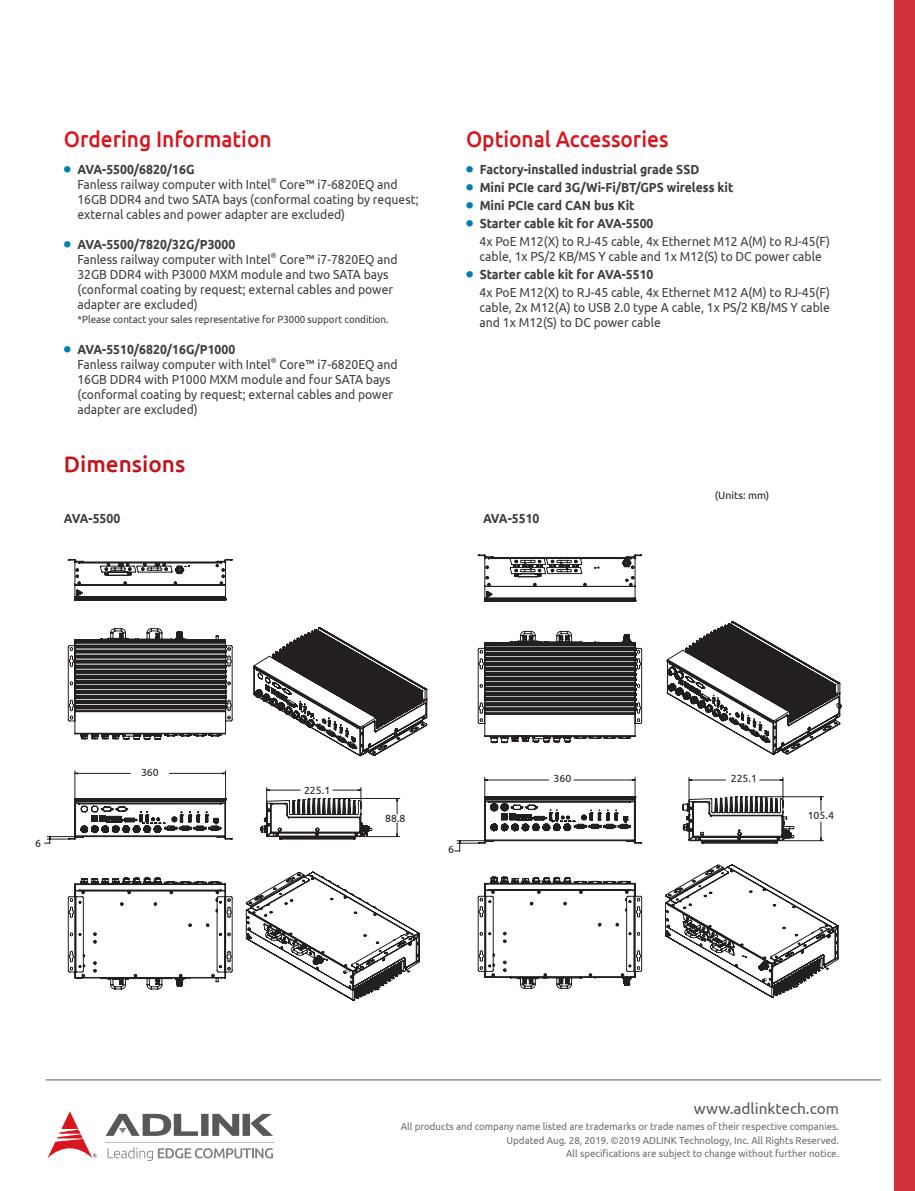
<style>
.page{position:relative;width:915px;height:1191px;background:#fff}
.page>*{position:absolute;margin:0;border:0;box-sizing:border-box;transform-origin:0 0}
.t1{font:500 22.5px "Ubuntu";color:#d7171f;scale:.93 1}
.t2{font:500 22.5px "Ubuntu";color:#c4121a}
.t3{font:15.3px "Ubuntu";color:#57585a}
.t4{font:13.2px/15px "Ubuntu";color:#3e3e3f;scale:.92 1}
.t5{font:700 13.2px "Ubuntu";color:#3e3e3f;scale:.92 1}
.t6{font:10.5px "Ubuntu";color:#3e3e3f;scale:.92 1}
.t7{font:10.5px "Ubuntu";color:#231f20}
.t8{font:10.2px/13.5px "Ubuntu";color:#6c6d70;text-align:right;scale:.95 1}
.t9{font:7.65px "Ubuntu";color:#3e3e3f;scale:.92 1}
.s1{font-family:"Adobe Ming Std";font-weight:300;font-size:7.2px;color:#007fb4}
.s2{font-weight:700}
</style>
<div class="page">
<hr style="left:46px;top:1079px;width:834px;height:1px;background:#57585a">
<div style="left:893px;top:0;width:21px;height:1191px;background:#d13138"></div>
<svg style="left:106px;top:1113px;width:166px;height:22px"></svg>
<svg style="left:47px;top:1111px;width:50px;height:47px"></svg>
<svg style="left:107px;top:1147px;width:166px;height:14px"></svg>
<hr style="left:105px;top:1142px;width:168px;height:1px;background:#bcbdc0">
<hr style="left:361px;top:836px;width:38px;height:1px;background:#231f20">
<hr style="left:334px;top:798px;width:65px;height:1px;background:#231f20">
<svg style="left:68px;top:628px;width:164px;height:112px"></svg>
<svg style="left:253px;top:627px;width:174px;height:129px"></svg>
<svg style="left:68px;top:559px;width:164px;height:41px"></svg>
<svg style="left:68px;top:877px;width:164px;height:112px"></svg>
<svg style="left:44px;top:770px;width:354px;height:74px"></svg>
<svg style="left:245px;top:871px;width:175px;height:130px"></svg>
<hr style="left:757px;top:796px;width:66px;height:1px;background:#231f20">
<hr style="left:783px;top:840px;width:40px;height:1px;background:#231f20">
<svg style="left:477px;top:631px;width:165px;height:112px"></svg>
<svg style="left:666px;top:621px;width:175px;height:134px"></svg>
<svg style="left:477px;top:554px;width:165px;height:48px"></svg>
<svg style="left:454px;top:777px;width:367px;height:74px"></svg>
<svg style="left:477px;top:876px;width:165px;height:112px"></svg>
<svg style="left:665px;top:864px;width:173px;height:134px"></svg>
<h1 class="t1" style="left:64px;top:124px;width:225px">Ordering Information</h1>
<p class="t4" style="left:77px;top:161px;width:212px;text-indent:-14px"><span class="s1">●</span> <span class="s2">AVA-5500/6820/16G<br></span>Fanless railway computer with Intel</p>
<p class="t9" style="left:271px;top:175px;width:8px">®</p>
<p class="t4" style="left:77px;top:176px;width:372px;text-indent:202px">Core™ i7-6820EQ and<br>16GB DDR4 and two SATA bays (conformal coating by request; external cables and power adapter are excluded)</p>
<p class="t4" style="left:77px;top:236px;width:212px;text-indent:-14px"><span class="s1">●</span> <span class="s2">AVA-5500/7820/32G/P3000<br></span>Fanless railway computer with Intel</p>
<p class="t9" style="left:271px;top:250px;width:8px">®</p>
<p class="t4" style="left:77px;top:251px;width:349px;text-indent:202px">Core™ i7-7820EQ and 32GB DDR4 with P3000 MXM module and two SATA bays (conformal coating by request; external cables and power adapter are excluded)</p>
<p class="t6" style="left:77px;top:313px;width:339px">*Please contact your sales representative for P3000 support condition.</p>
<p class="t4" style="left:77px;top:341px;width:212px;text-indent:-14px"><span class="s1">●</span> <span class="s2">AVA-5510/6820/16G/P1000<br></span>Fanless railway computer with Intel</p>
<p class="t9" style="left:271px;top:355px;width:8px">®</p>
<p class="t4" style="left:77px;top:356px;width:349px;text-indent:202px">Core™ i7-6820EQ and 16GB DDR4 with P1000 MXM module and four SATA bays (conformal coating by request; external cables and power adapter are excluded)</p>
<h1 class="t2" style="left:64px;top:450px;width:123px">Dimensions</h1>
<h1 class="t1" style="left:466px;top:124px;width:219px">Optional Accessories</h1>
<p class="t5" style="left:466px;top:161px;width:255px"><span class="s1">●</span> Factory-installed industrial grade SSD</p>
<p class="t5" style="left:466px;top:179px;width:292px"><span class="s1">●</span> Mini PCIe card 3G/Wi-Fi/BT/GPS wireless kit</p>
<p class="t5" style="left:466px;top:197px;width:185px"><span class="s1">●</span> Mini PCIe card CAN bus Kit</p>
<p class="t4" style="left:479px;top:214px;width:382px;line-height:18px;text-indent:-14px"><span class="s1">●</span> <span class="s2">Starter cable kit for AVA-5500<br></span>4x PoE M12(X) to RJ-45 cable, 4x Ethernet M12 A(M) to RJ-45(F)</p>
<p class="t4" style="left:479px;top:248px;width:373px">cable, 1x PS/2 KB/MS Y cable and 1x M12(S) to DC power cable</p>
<p class="t4" style="left:479px;top:265px;width:382px;line-height:18px;text-indent:-14px"><span class="s1">●</span> <span class="s2">Starter cable kit for AVA-5510<br></span>4x PoE M12(X) to RJ-45 cable, 4x Ethernet M12 A(M) to RJ-45(F)</p>
<p class="t4" style="left:479px;top:299px;width:382px">cable, 2x M12(A) to USB 2.0 type A cable, 1x PS/2 KB/MS Y cable and 1x M12(S) to DC power cable</p>
<p class="t7" style="left:714px;top:489px;width:56px">(Units: mm)</p>
<p class="t5" style="left:64px;top:510px;width:63px">AVA-5500</p>
<p class="t5" style="left:483px;top:510px;width:63px">AVA-5510</p>
<p class="t7" style="left:35px;top:836px;width:7px">6</p>
<p class="t7" style="left:141px;top:766px;width:19px">360</p>
<p class="t7" style="left:304px;top:783px;width:28px">225.1</p>
<p class="t7" style="left:385px;top:811px;width:22px">88.8</p>
<p class="t7" style="left:448px;top:843px;width:7px">6</p>
<p class="t7" style="left:553px;top:772px;width:19px">360</p>
<p class="t7" style="left:730px;top:772px;width:28px">225.1</p>
<p class="t7" style="left:807px;top:809px;width:28px">105.4</p>
<p class="t3" style="left:693px;top:1098px;width:146px">www.adlinktech.com</p>
<p class="t8" style="left:400px;top:1119px;width:462px">All products and company name listed are trademarks or trade names of their respective companies.<br>Updated Aug. 28, 2019. ©2019 ADLINK Technology, Inc. All Rights Reserved.<br>All specifications are subject to change without further notice.</p>
</div>
